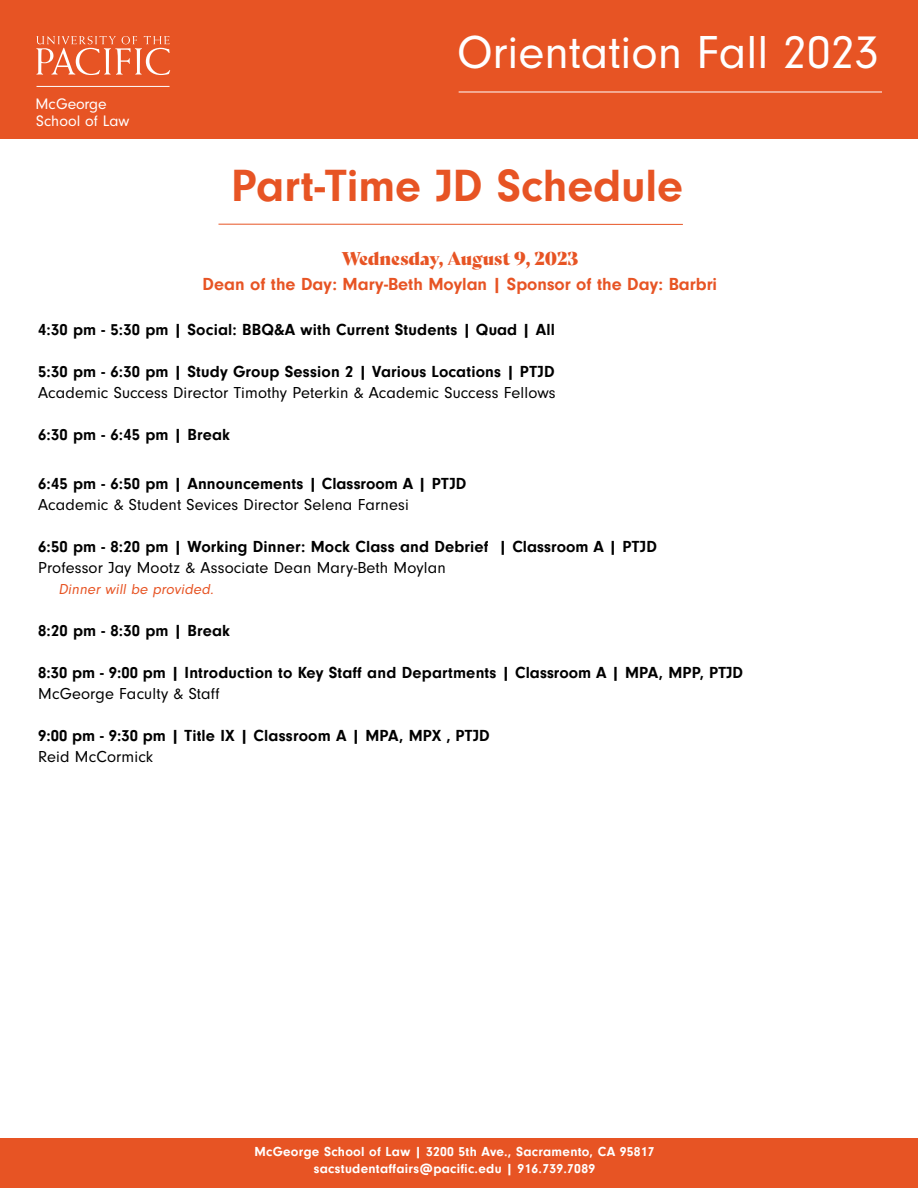
<style>
.page{position:relative;width:918px;height:1188px;background:#fff}
.page>*{position:absolute;margin:0;border:0;box-sizing:border-box;transform-origin:0 0}
.t1{font:48px "Neuzeit Gro";color:#fff}
.t2{font:700 46.5px "Neuzeit Gro";color:#e75424}
.t3{font:700 18px "Neuzeit Gro";color:#e75424}
.t4{font:18px "Bely Display";color:#e75424}
.t5{font:700 16.5px "Neuzeit Gro";letter-spacing:.01em;color:#000}
.t6{font:16.5px "Neuzeit Gro";letter-spacing:.01em;color:#000}
.t7{font:15.75px/17.5px "Neuzeit Gro";letter-spacing:.005em;color:#fff}
.t8{font:italic 15px "Neuzeit Gro";color:#e75424}
.t9{font:700 13.5px/16.2px "Neuzeit Gro";letter-spacing:.02em;color:#fff;text-align:center}
</style>
<div class="page">
<div style="left:0;top:0;width:918px;height:139px;background:#e75424"></div>
<div style="left:0;top:1138px;width:918px;height:50px;background:#e75424"></div>
<svg style="left:36px;top:36px;width:134px;height:39px"></svg>
<hr style="left:37px;top:86px;width:133px;height:1px;background:#fff">
<hr style="left:459px;top:92px;width:423px;height:1px;background:#fff">
<hr style="left:219px;top:224px;width:464px;height:1px;background:#e75424">
<p class="t7" style="left:36px;top:95px;width:95px">McGeorge<br>School of Law</p>
<h1 class="t1" style="left:457px;top:26px;width:423px">Orientation Fall 2023</h1>
<h2 class="t2" style="left:231px;top:160px;width:453px">Part-Time JD Schedule</h2>
<p class="t4" style="left:342px;top:244px;width:238px">Wednesday, August 9, 2023</p>
<p class="t3" style="left:203px;top:274px;width:516px">Dean of the Day: Mary-Beth Moylan | Sponsor of the Day: Barbri</p>
<p class="t5" style="left:38px;top:321px;width:518px">4:30 pm - 5:30 pm | Social: BBQ&amp;A with Current Students | Quad | All</p>
<p class="t5" style="left:38px;top:363px;width:518px">5:30 pm - 6:30 pm | Study Group Session 2 | Various Locations | PTJD</p>
<p class="t6" style="left:38px;top:384px;width:519px">Academic Success Director Timothy Peterkin &amp; Academic Success Fellows</p>
<p class="t5" style="left:38px;top:426px;width:193px">6:30 pm - 6:45 pm | Break</p>
<p class="t5" style="left:38px;top:474px;width:430px">6:45 pm - 6:50 pm | Announcements | Classroom A | PTJD</p>
<p class="t6" style="left:38px;top:496px;width:372px">Academic &amp; Student Sevices Director Selena Farnesi</p>
<p class="t5" style="left:38px;top:537px;width:620px">6:50 pm - 8:20 pm | Working Dinner: Mock Class and Debrief | Classroom A | PTJD</p>
<p class="t6" style="left:38px;top:559px;width:409px">Professor Jay Mootz &amp; Associate Dean Mary-Beth Moylan</p>
<p class="t8" style="left:58px;top:581px;width:159px">Dinner will be provided.</p>
<p class="t5" style="left:38px;top:621px;width:193px">8:20 pm - 8:30 pm | Break</p>
<p class="t5" style="left:38px;top:663px;width:707px">8:30 pm - 9:00 pm | Introduction to Key Staff and Departments | Classroom A | MPA, MPP, PTJD</p>
<p class="t6" style="left:38px;top:685px;width:183px">McGeorge Faculty &amp; Staff</p>
<p class="t5" style="left:38px;top:726px;width:453px">9:00 pm - 9:30 pm | Title IX | Classroom A | MPA, MPX , PTJD</p>
<p class="t6" style="left:38px;top:748px;width:117px">Reid McCormick</p>
<p class="t9" style="left:254px;top:1144px;width:402px">McGeorge School of Law | 3200 5th Ave., Sacramento, CA 95817 sacstudentaffairs@pacific.edu | 916.739.7089</p>
</div>
